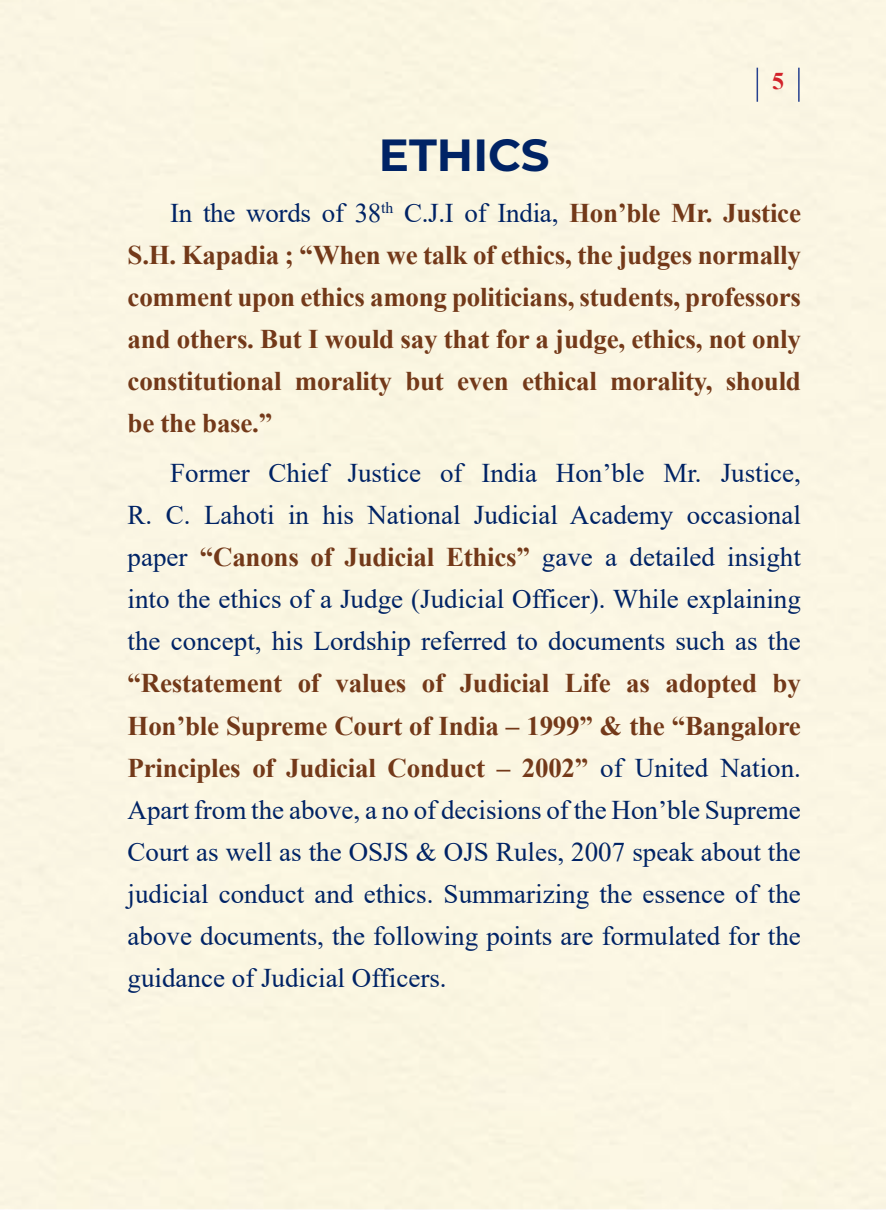
<style>
.page{position:relative;width:886px;height:1210px;background:#fff}
.page>*{position:absolute;margin:0;border:0;box-sizing:border-box;transform-origin:0 0}
.t1{font:700 45px "Montserrat";color:#002365}
.t2{font:27px/42px "Times New Roman";color:#002365;text-align:justify}
.t3{font:700 27px/42px "Times New Roman";letter-spacing:-.01em;color:#733919;text-align:justify}
.t4{font:700 24px "Times New Roman";color:#d2232a}
.s1{font-weight:400;color:#002365}
.s2{font-weight:700;color:#733919}
</style>
<div class="page">
<div style="left:0;top:0;width:886px;height:1208px;background:#fbf6e2"></div>
<hr style="left:0;top:0;width:1px;height:1208px;background:#fffde9">
<hr style="left:756px;top:68px;width:2px;height:34px;background:#25408f">
<hr style="left:798px;top:68px;width:1px;height:34px;background:#25408f">
<p class="t4" style="left:772px;top:64px;width:13px">5</p>
<h1 class="t1" style="left:379px;top:123px;width:172px">ETHICS</h1>
<p class="t3" style="left:128px;top:191px;width:675px;text-indent:43px"><span class="s1">In the words of 38</span><sup>th</sup> <span class="s1">C.J.I of India,</span> Hon’ble Mr. Justice S.H. Kapadia ; “When we talk of ethics, the judges normally comment upon ethics among politicians, students, professors and others. But I would say that for a judge, ethics, not only constitutional morality but even ethical morality, should be the base.”</p>
<p class="t2" style="left:128px;top:451px;width:675px;text-indent:43px">Former Chief Justice of India Hon’ble Mr. Justice, R. C. Lahoti in his National Judicial Academy occasional paper <span class="s2">“Canons of Judicial Ethics”</span> gave a detailed insight into the ethics of a Judge (Judicial Officer). While explaining the concept, his Lordship referred to documents such as the</p>
<p class="t2" style="left:128px;top:661px;width:675px"><span class="s2">“Restatement of values of Judicial Life as adopted by Hon’ble Supreme Court of India – 1999” &amp; the “Bangalore Principles of Judicial Conduct – 2002”</span> of United Nation.<br>Apart from the above, a no of decisions of the Hon’ble Supreme Court as well as the OSJS &amp; OJS Rules, 2007 speak about the judicial conduct and ethics. Summarizing the essence of the above documents, the following points are formulated for the guidance of Judicial Officers.</p>
</div>
